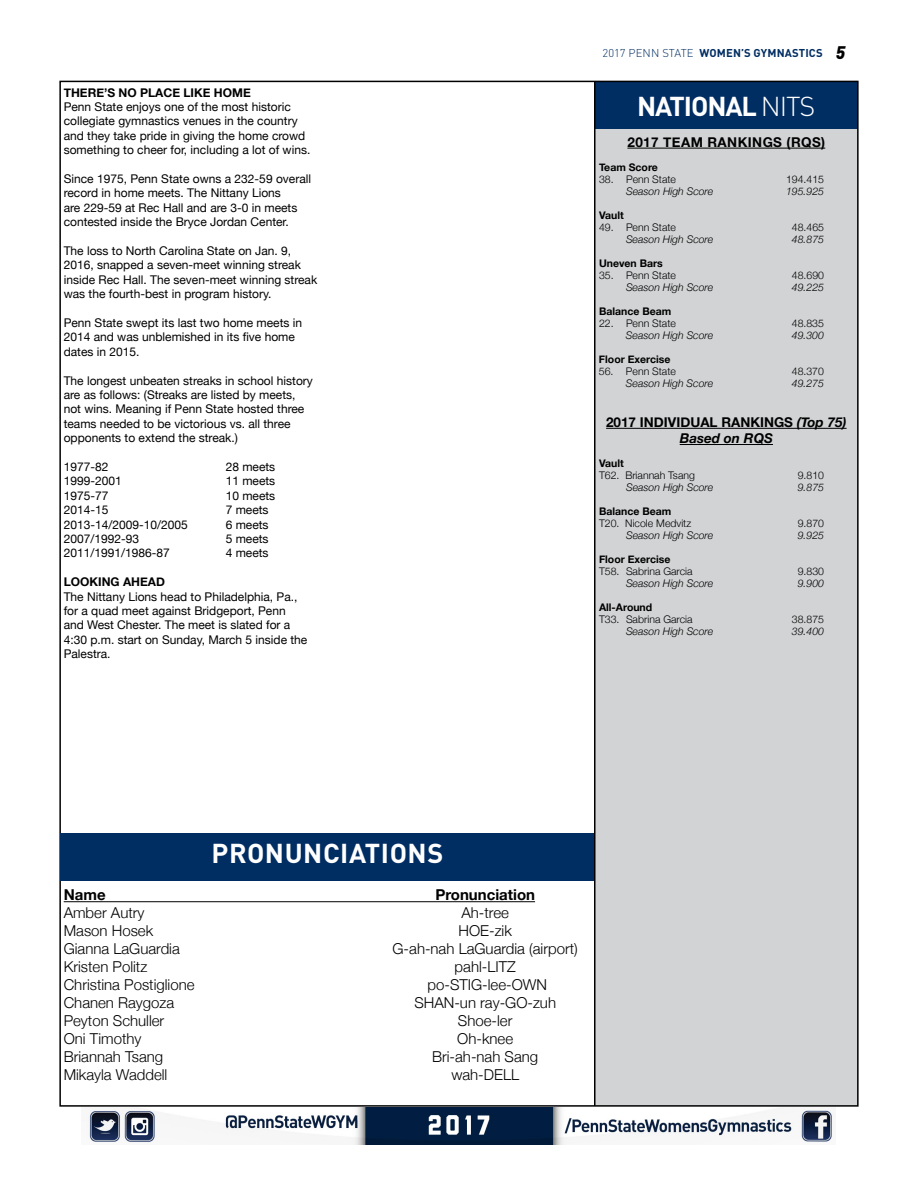
<style>
.page{position:relative;width:918px;height:1188px;background:#fff}
.page>*{position:absolute;margin:0;border:0;box-sizing:border-box;transform-origin:0 0}
.t1{font:700 27px "DIN Pro";letter-spacing:.02em;color:#fff}
.t2{font:700 27px "DIN Pro";letter-spacing:-.04em;color:#fff}
.t3{font:300 15px "Helvetica Neue";color:#000}
.t4{font:700 15px "Helvetica Neue";color:#000}
.t5{font:700 13.5px/16.2px "Helvetica Neue";color:#000;text-align:center}
.t6{font:700 13.5px "Helvetica Neue";letter-spacing:.03em;color:#000}
.t7{font:12px/14.4px "Helvetica Neue";color:#000}
.t8{font:700 12px "Helvetica Neue";color:#000}
.t9{font:700 11.25px "DIN Pro";letter-spacing:.01em;color:#002d62}
.t10{font:italic 300 10.5px "Helvetica Neue";color:#000}
.t11{font:300 10.5px "Helvetica Neue";color:#000}
.t12{font:700 10.5px "Helvetica Neue";color:#000}
.s1{font-weight:300}
.s2{font-weight:900;font-style:italic;font-size:18px;color:#000}
.s3{font-style:italic}
</style>
<div class="page">
<img style="left:88px;top:1107px;width:744px;height:37px">
<div style="left:595px;top:129px;width:263px;height:977px;background:#d1d3d4"></div>
<hr style="left:627px;top:148px;width:198px;height:1px;background:#000">
<hr style="left:606px;top:428px;width:241px;height:1px;background:#000">
<hr style="left:680px;top:444px;width:93px;height:1px;background:#000">
<div style="left:595px;top:81px;width:263px;height:48px;background:#002d62"></div>
<hr style="left:594px;top:81px;width:2px;height:1025px;background:#000">
<div style="left:61px;top:833px;width:533px;height:48px;background:#002d62"></div>
<hr style="left:64px;top:901px;width:471px;height:1px;background:#000">
<p class="t8" style="left:64px;top:85px;width:189px">THERE’S NO PLACE LIKE HOME</p>
<p class="t7" style="left:64px;top:99px;width:248px">Penn State enjoys one of the most historic collegiate gymnastics venues in the country and they take pride in giving the home crowd something to cheer for, including a lot of wins.</p>
<p class="t7" style="left:64px;top:171px;width:249px">Since 1975, Penn State owns a 232-59 overall record in home meets. The Nittany Lions<br>are 229-59 at Rec Hall and are 3-0 in meets contested inside the Bryce Jordan Center.</p>
<p class="t7" style="left:64px;top:243px;width:255px">The loss to North Carolina State on Jan. 9, 2016, snapped a seven-meet winning streak inside Rec Hall. The seven-meet winning streak was the fourth-best in program history.</p>
<p class="t7" style="left:64px;top:315px;width:240px">Penn State swept its last two home meets in<br>2014 and was unblemished in its five home dates in 2015.</p>
<p class="t7" style="left:64px;top:373px;width:251px">The longest unbeaten streaks in school history are as follows: (Streaks are listed by meets, not wins. Meaning if Penn State hosted three teams needed to be victorious vs. all three opponents to extend the streak.)</p>
<p class="t7" style="left:64px;top:459px;width:46px">1977-82</p>
<p class="t7" style="left:226px;top:459px;width:51px">28 meets</p>
<p class="t7" style="left:64px;top:474px;width:60px">1999-2001</p>
<p class="t7" style="left:226px;top:474px;width:51px">11 meets</p>
<p class="t7" style="left:64px;top:488px;width:46px">1975-77</p>
<p class="t7" style="left:226px;top:488px;width:51px">10 meets</p>
<p class="t7" style="left:64px;top:503px;width:46px">2014-15</p>
<p class="t7" style="left:226px;top:503px;width:44px">7 meets</p>
<p class="t7" style="left:64px;top:517px;width:126px">2013-14/2009-10/2005</p>
<p class="t7" style="left:226px;top:517px;width:44px">6 meets</p>
<p class="t7" style="left:64px;top:531px;width:77px">2007/1992-93</p>
<p class="t7" style="left:226px;top:531px;width:44px">5 meets</p>
<p class="t7" style="left:64px;top:546px;width:108px">2011/1991/1986-87</p>
<p class="t7" style="left:226px;top:546px;width:44px">4 meets</p>
<p class="t8" style="left:64px;top:574px;width:103px">LOOKING AHEAD</p>
<p class="t7" style="left:64px;top:589px;width:245px">The Nittany Lions head to Philadelphia, Pa., for a quad meet against Bridgeport, Penn and West Chester. The meet is slated for a 4:30 p.m. start on Sunday, March 5 inside the Palestra.</p>
<p class="t9" style="left:603px;top:44px;width:244px"><span class="s1">2017 PENN STATE</span> WOMEN’S GYMNASTICS <span class="s2">5</span></p>
<h1 class="t2" style="left:637px;top:83px;width:180px">NATIONAL <span class="s1">NITS</span></h1>
<p class="t6" style="left:627px;top:134px;width:199px">2017 TEAM RANKINGS (RQS)</p>
<p class="t12" style="left:599px;top:161px;width:60px">Team Score</p>
<p class="t11" style="left:599px;top:173px;width:78px">38. Penn State</p>
<p class="t11" style="left:786px;top:173px;width:39px">194.415</p>
<p class="t10" style="left:626px;top:185px;width:89px">Season High Score</p>
<p class="t10" style="left:786px;top:185px;width:39px">195.925</p>
<p class="t12" style="left:599px;top:209px;width:26px">Vault</p>
<p class="t11" style="left:599px;top:221px;width:78px">49. Penn State</p>
<p class="t11" style="left:792px;top:221px;width:34px">48.465</p>
<p class="t10" style="left:626px;top:233px;width:89px">Season High Score</p>
<p class="t10" style="left:792px;top:233px;width:34px">48.875</p>
<p class="t12" style="left:599px;top:257px;width:65px">Uneven Bars</p>
<p class="t11" style="left:599px;top:269px;width:78px">35. Penn State</p>
<p class="t11" style="left:792px;top:269px;width:34px">48.690</p>
<p class="t10" style="left:626px;top:281px;width:89px">Season High Score</p>
<p class="t10" style="left:792px;top:281px;width:34px">49.225</p>
<p class="t12" style="left:599px;top:305px;width:74px">Balance Beam</p>
<p class="t11" style="left:599px;top:317px;width:78px">22. Penn State</p>
<p class="t11" style="left:792px;top:317px;width:34px">48.835</p>
<p class="t10" style="left:626px;top:329px;width:89px">Season High Score</p>
<p class="t10" style="left:792px;top:329px;width:34px">49.300</p>
<p class="t12" style="left:599px;top:353px;width:73px">Floor Exercise</p>
<p class="t11" style="left:599px;top:365px;width:78px">56. Penn State</p>
<p class="t11" style="left:792px;top:365px;width:34px">48.370</p>
<p class="t10" style="left:626px;top:377px;width:89px">Season High Score</p>
<p class="t10" style="left:792px;top:377px;width:34px">49.275</p>
<p class="t5" style="left:606px;top:414px;width:242px">2017 INDIVIDUAL RANKINGS <span class="s3">(Top 75)<br>Based on RQS</span></p>
<p class="t12" style="left:599px;top:457px;width:26px">Vault</p>
<p class="t11" style="left:599px;top:469px;width:97px">T62. Briannah Tsang</p>
<p class="t11" style="left:798px;top:469px;width:28px">9.810</p>
<p class="t10" style="left:626px;top:481px;width:89px">Season High Score</p>
<p class="t10" style="left:798px;top:481px;width:28px">9.875</p>
<p class="t12" style="left:599px;top:505px;width:74px">Balance Beam</p>
<p class="t11" style="left:599px;top:517px;width:94px">T20. Nicole Medvitz</p>
<p class="t11" style="left:798px;top:517px;width:28px">9.870</p>
<p class="t10" style="left:626px;top:529px;width:89px">Season High Score</p>
<p class="t10" style="left:798px;top:529px;width:28px">9.925</p>
<p class="t12" style="left:599px;top:553px;width:73px">Floor Exercise</p>
<p class="t11" style="left:599px;top:565px;width:95px">T58. Sabrina Garcia</p>
<p class="t11" style="left:798px;top:565px;width:28px">9.830</p>
<p class="t10" style="left:626px;top:577px;width:89px">Season High Score</p>
<p class="t10" style="left:798px;top:577px;width:28px">9.900</p>
<p class="t12" style="left:599px;top:601px;width:55px">All-Around</p>
<p class="t11" style="left:599px;top:613px;width:95px">T33. Sabrina Garcia</p>
<p class="t11" style="left:792px;top:613px;width:34px">38.875</p>
<p class="t10" style="left:626px;top:625px;width:89px">Season High Score</p>
<p class="t10" style="left:792px;top:625px;width:34px">39.400</p>
<h1 class="t1" style="left:212px;top:831px;width:233px">PRONUNCIATIONS</h1>
<p class="t4" style="left:64px;top:886px;width:43px">Name</p>
<p class="t4" style="left:435px;top:886px;width:101px">Pronunciation</p>
<p class="t3" style="left:64px;top:904px;width:82px">Amber Autry</p>
<p class="t3" style="left:461px;top:904px;width:49px">Ah-tree</p>
<p class="t3" style="left:64px;top:922px;width:91px">Mason Hosek</p>
<p class="t3" style="left:459px;top:922px;width:55px">HOE-zik</p>
<p class="t3" style="left:64px;top:940px;width:118px">Gianna LaGuardia</p>
<p class="t3" style="left:393px;top:940px;width:187px">G-ah-nah LaGuardia (airport)</p>
<p class="t3" style="left:64px;top:958px;width:85px">Kristen Politz</p>
<p class="t3" style="left:455px;top:958px;width:63px">pahl-LITZ</p>
<p class="t3" style="left:64px;top:976px;width:132px">Christina Postiglione</p>
<p class="t3" style="left:428px;top:976px;width:121px">po-STIG-lee-OWN</p>
<p class="t3" style="left:64px;top:994px;width:112px">Chanen Raygoza</p>
<p class="t3" style="left:414px;top:994px;width:143px">SHAN-un ray-GO-zuh</p>
<p class="t3" style="left:64px;top:1012px;width:102px">Peyton Schuller</p>
<p class="t3" style="left:458px;top:1012px;width:56px">Shoe-ler</p>
<p class="t3" style="left:64px;top:1030px;width:79px">Oni Timothy</p>
<p class="t3" style="left:457px;top:1030px;width:57px">Oh-knee</p>
<p class="t3" style="left:64px;top:1048px;width:101px">Briannah Tsang</p>
<p class="t3" style="left:432px;top:1048px;width:108px">Bri-ah-nah Sang</p>
<p class="t3" style="left:64px;top:1066px;width:105px">Mikayla Waddell</p>
<p class="t3" style="left:451px;top:1066px;width:69px">wah-DELL</p>
</div>
